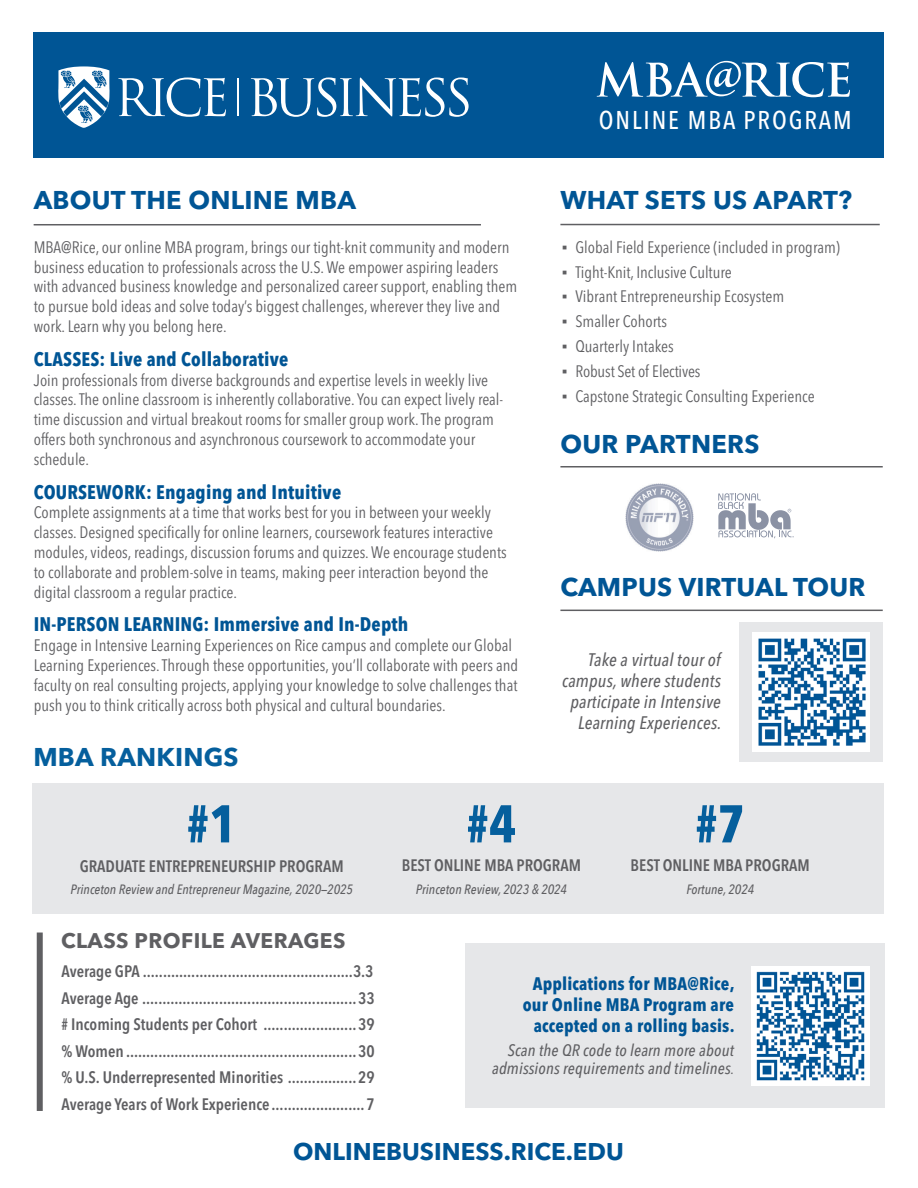
<style>
.page{position:relative;width:918px;height:1188px;background:#fff}
.page>*{position:absolute;margin:0;border:0;box-sizing:border-box;transform-origin:0 0}
.t1{font:700 condensed 52.5px "Avenir Next LT Pro";color:#055f9d}
.t2{font:700 25.5px "Avenir Next LT Pro";letter-spacing:.01em;color:#005595}
.t3{font:500 condensed 25.5px "Avenir Next LT Pro";letter-spacing:.075em;color:#fff}
.t4{font:700 25.5px "Avenir Next LT Pro";letter-spacing:.01em;color:#055f9d}
.t5{font:700 24px "Avenir Next LT Pro";color:#005595}
.t6{font:700 21px "Avenir Next LT Pro";letter-spacing:.02em;color:#5f5f62}
.t7{font:700 condensed 19.5px "Avenir Next LT Pro";letter-spacing:.01em;color:#005595}
.t8{font:italic 500 condensed 18px/21px "Avenir Next LT Pro";letter-spacing:.01em;color:#5f5f62;text-align:right}
.t9{font:700 condensed 18px "Avenir Next LT Pro";letter-spacing:.01em;color:#005595}
.t10{font:condensed 16.5px/19.8px "Avenir Next LT Pro";color:#5f5f62}
.t11{font:600 condensed 16.5px "Avenir Next LT Pro";color:#5f5f62}
.t12{font:italic 500 condensed 16.5px/18px "Avenir Next LT Pro";letter-spacing:.01em;color:#5f5f62;text-align:right}
.t13{font:italic 500 13.5px "Avenir Next Condensed";color:#5f5f62}
.s1{font-family:"Arial Narrow";font-stretch:normal}
.s2{font-weight:400}
</style>
<div class="page">
<div style="left:740px;top:622px;width:143px;height:139px;background:#e6e7e9"></div>
<div style="left:34px;top:32px;width:850px;height:126px;background:#005595"></div>
<hr style="left:560px;top:466px;width:323px;height:2px;background:#5f5f62">
<img style="left:625px;top:483px;width:68px;height:68px">
<svg style="left:718px;top:493px;width:76px;height:45px"></svg>
<div style="left:37px;top:933px;width:6px;height:178px;background:#5f5f62"></div>
<div style="left:32px;top:783px;width:852px;height:131px;background:#e6e7e9"></div>
<hr style="left:560px;top:224px;width:320px;height:1px;background:#5f5f62">
<hr style="left:34px;top:224px;width:447px;height:1px;background:#5f5f62">
<div style="left:465px;top:943px;width:420px;height:164px;background:#e6e7e9"></div>
<svg style="left:118px;top:78px;width:108px;height:39px"></svg>
<svg style="left:251px;top:78px;width:218px;height:39px"></svg>
<hr style="left:238px;top:78px;width:1px;height:38px;background:#fff">
<svg style="left:58px;top:66px;width:52px;height:62px"></svg>
<img style="left:751px;top:967px;width:119px;height:119px">
<svg style="left:597px;top:61px;width:253px;height:36px"></svg>
<hr style="left:560px;top:610px;width:323px;height:1px;background:#5f5f62">
<img style="left:753px;top:632px;width:117px;height:119px">
<p class="t3" style="left:599px;top:104px;width:254px">ONLINE MBA PROGRAM</p>
<p class="t2" style="left:34px;top:185px;width:324px">ABOUT THE ONLINE MBA</p>
<p class="t2" style="left:560px;top:185px;width:293px">WHAT SETS US APART?</p>
<p class="t10" style="left:34px;top:237px;width:485px">MBA@Rice, our online MBA program, brings our tight-knit community and modern business education to professionals across the U.S. We empower aspiring leaders with advanced business knowledge and personalized career support, enabling them to pursue bold ideas and solve today’s biggest challenges, wherever they live and work. Learn why you belong here.</p>
<p class="t7" style="left:34px;top:347px;width:256px">CLASSES: Live and Collaborative</p>
<p class="t10" style="left:34px;top:370px;width:471px">Join professionals from diverse backgrounds and expertise levels in weekly live classes. The online classroom is inherently collaborative. You can expect lively real&shy;time discussion and virtual breakout rooms for smaller group work. The program offers both synchronous and asynchronous coursework to accommodate your schedule.</p>
<p class="t7" style="left:34px;top:480px;width:309px">COURSEWORK: Engaging and Intuitive</p>
<p class="t10" style="left:34px;top:503px;width:475px">Complete assignments at a time that works best for you in between your weekly classes. Designed specifically for online learners, coursework features interactive modules, videos, readings, discussion forums and quizzes. We encourage students to collaborate and problem-solve in teams, making peer interaction beyond the digital classroom a regular practice.</p>
<p class="t7" style="left:34px;top:613px;width:376px">IN-PERSON LEARNING: Immersive and In-Depth</p>
<p class="t10" style="left:34px;top:635px;width:486px">Engage in Intensive Learning Experiences on Rice campus and complete our Global Learning Experiences. Through these opportunities, you’ll collaborate with peers and faculty on real consulting projects, applying your knowledge to solve challenges that push you to think critically across both physical and cultural boundaries.</p>
<p class="t10" style="left:562px;top:237px;width:280px"><span class="s1">▪</span> Global Field Experience (included in program)</p>
<p class="t10" style="left:562px;top:262px;width:171px"><span class="s1">▪</span> Tight-Knit, Inclusive Culture</p>
<p class="t10" style="left:562px;top:287px;width:224px"><span class="s1">▪</span> Vibrant Entrepreneurship Ecosystem</p>
<p class="t10" style="left:562px;top:311px;width:107px"><span class="s1">▪</span> Smaller Cohorts</p>
<p class="t10" style="left:562px;top:336px;width:113px"><span class="s1">▪</span> Quarterly Intakes</p>
<p class="t10" style="left:562px;top:361px;width:140px"><span class="s1">▪</span> Robust Set of Electives</p>
<p class="t10" style="left:562px;top:386px;width:254px"><span class="s1">▪</span> Capstone Strategic Consulting Experience</p>
<p class="t2" style="left:560px;top:428px;width:201px">OUR PARTNERS</p>
<p class="t2" style="left:560px;top:572px;width:307px">CAMPUS VIRTUAL TOUR</p>
<p class="t8" style="left:588px;top:649px;width:134px">Take a virtual tour of</p>
<p class="t8" style="left:562px;top:670px;width:161px">campus, where students participate in Intensive<br>Learning Experiences.</p>
<p class="t4" style="left:33px;top:741px;width:207px">MBA RANKINGS</p>
<p class="t1" style="left:187px;top:792px;width:52px">#1</p>
<p class="t11" style="left:80px;top:856px;width:265px">GRADUATE ENTREPRENEURSHIP PROGRAM</p>
<p class="t13" style="left:70px;top:881px;width:284px">Princeton Review and Entrepreneur Magazine, 2020—2025</p>
<p class="t6" style="left:61px;top:928px;width:286px">CLASS PROFILE AVERAGES</p>
<p class="t11" style="left:61px;top:961px;width:314px">Average GPA ....................................................3.3</p>
<p class="t11" style="left:61px;top:988px;width:315px">Average Age .....................................................33</p>
<p class="t11" style="left:61px;top:1014px;width:197px"># Incoming Students per Cohort</p>
<p class="t11" style="left:358px;top:1014px;width:18px">39</p>
<p class="t11" style="left:61px;top:1041px;width:315px">% Women .........................................................30</p>
<p class="t11" style="left:61px;top:1068px;width:223px">% U.S. Underrepresented Minorities</p>
<p class="t11" style="left:358px;top:1068px;width:18px">29</p>
<p class="t11" style="left:61px;top:1094px;width:210px">Average Years of Work Experience</p>
<p class="t11" style="left:366px;top:1094px;width:10px">7</p>
<p class="t1" style="left:466px;top:792px;width:52px">#4</p>
<p class="t11" style="left:402px;top:855px;width:181px">BEST ONLINE MBA PROGRAM</p>
<p class="t13" style="left:416px;top:881px;width:153px">Princeton Review, 2023 &amp; 2024</p>
<p class="t1" style="left:695px;top:792px;width:52px">#7</p>
<p class="t11" style="left:631px;top:855px;width:181px">BEST ONLINE MBA PROGRAM</p>
<p class="t13" style="left:686px;top:881px;width:69px">Fortune, 2024</p>
<p class="t9" style="left:533px;top:973px;width:203px">Applications for MBA@Rice,</p>
<p class="t9" style="left:523px;top:994px;width:213px">our Online MBA Program are</p>
<p class="t9" style="left:534px;top:1015px;width:202px">accepted on a rolling basis.</p>
<p class="t12" style="left:492px;top:1041px;width:244px">Scan the QR code to learn more about admissions requirements and timelines<span class="s2">.</span></p>
<p class="t5" style="left:293px;top:1136px;width:332px">ONLINEBUSINESS.RICE.EDU</p>
</div>
